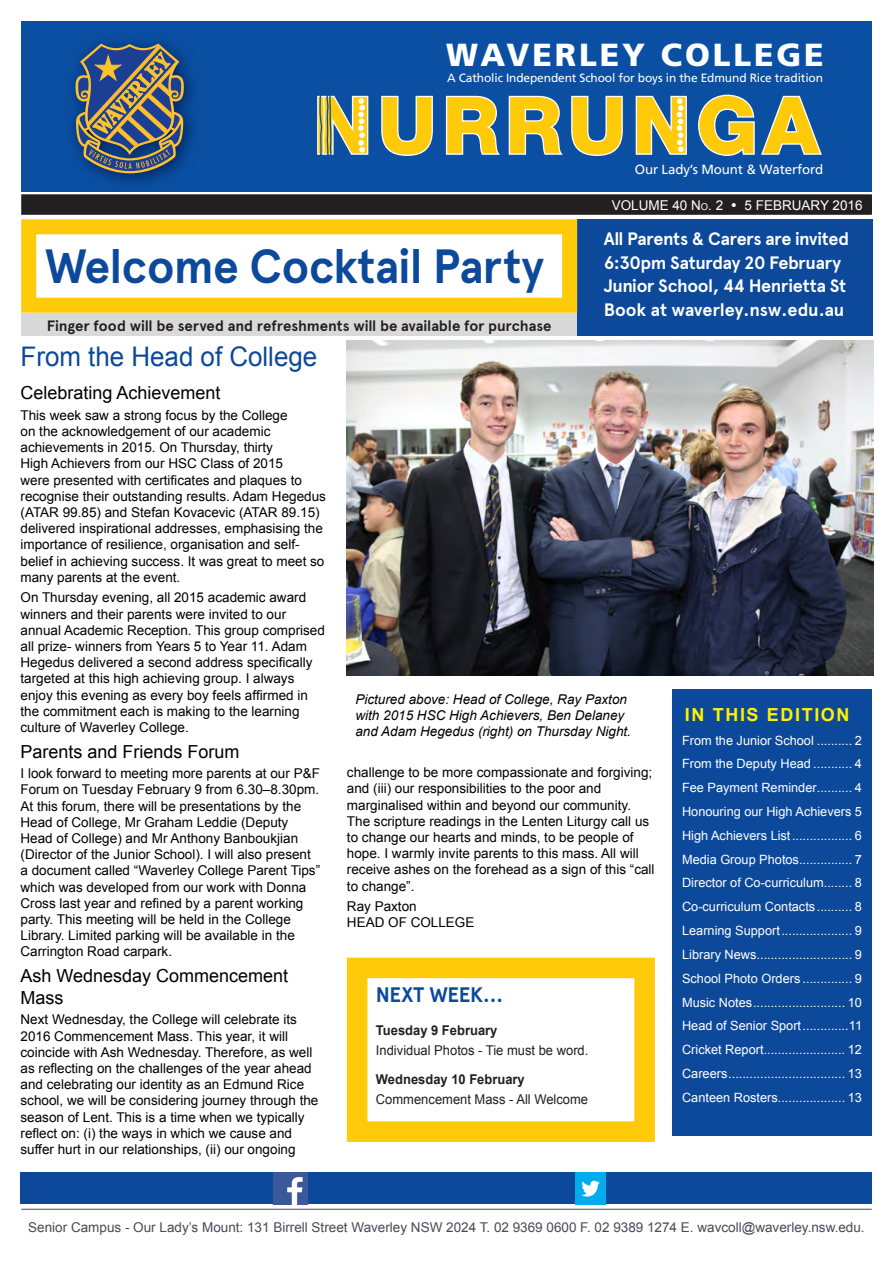
<style>
.page{position:relative;width:893px;height:1263px;background:#fff}
.page>*{position:absolute;margin:0;border:0;box-sizing:border-box;transform-origin:0 0}
.t1{font:800 78.75px "Helvetica Neue";letter-spacing:.075em;color:#feca0a}
.t2{font:700 48px "Apercu";letter-spacing:-.015em;color:#0d499a;scale:.96 1}
.t3{font:900 31.95px "Frutiger";letter-spacing:.09em;color:#fff}
.t4{font:27px "Arial";color:#0d499a;scale:.96 1}
.t5{font:700 21px "Apercu";letter-spacing:-.015em;color:#0d499a;scale:.96 1}
.t6{font:700 18px "Apercu";letter-spacing:-.02em;color:#fff}
.Nurrunga_-body_text{font:18px/21.6px "Arial";color:#000}
.t7{font:700 18px "Arial";letter-spacing:.09em;color:#fff101}
.t8{font:700 15px "Apercu";letter-spacing:-.005em;color:#231f20}
.Nurrunga_-body_text-2{font:13.5px/16.2px "Arial";color:#000}
.Nurrunga_-body_text-3{font:13.5px "Arial";color:#464b54}
.Nurrunga_-body_text-4{font:italic 13.5px/16.2px "Arial";color:#000}
.t9{font:13.5px "Arial";color:#231f20;scale:.96 1}
.t10{font:700 13.5px "Arial";color:#231f20;scale:.96 1}
.Heading{font:13.5px "Arial";color:#fff}
.t11{font:13.35px "Frutiger";letter-spacing:-.01em;color:#fff}
.t12{font:12.75px "Arial";color:#fff}
.t13{font:12px "Frutiger";letter-spacing:-.01em;color:#fff}
.s1{font-size:9.45px}
</style>
<div class="page">
<div style="left:22px;top:195px;width:849px;height:19px;background:#231f20"></div>
<div style="left:21px;top:194px;width:851px;height:21px;border:2px solid #231f20"></div>
<hr style="left:21px;top:1209px;width:851px;height:1px;background:#464b54">
<div style="left:21px;top:21px;width:851px;height:170px;background:#0a4fa2"></div>
<img style="left:72px;top:42px;width:122px;height:141px">
<svg style="left:76px;top:44px;width:108px;height:129px"></svg>
<svg style="left:381px;top:95px;width:52px;height:61px"></svg>
<svg style="left:445px;top:95px;width:178px;height:61px"></svg>
<svg style="left:698px;top:94px;width:124px;height:62px"></svg>
<svg style="left:635px;top:95px;width:52px;height:60px"></svg>
<svg style="left:317px;top:95px;width:52px;height:60px"></svg>
<div style="left:21px;top:1172px;width:252px;height:32px;background:#0d499a"></div>
<div style="left:309px;top:1172px;width:263px;height:32px;background:#0d499a"></div>
<div style="left:608px;top:1172px;width:263px;height:32px;background:#0d499a"></div>
<div style="left:273px;top:1172px;width:36px;height:32px;background:#3b5998"></div>
<img style="left:287px;top:1177px;width:16px;height:27px">
<div style="left:572px;top:1172px;width:36px;height:32px;background:linear-gradient(to bottom,#0d499a,#0d499a)"></div>
<img style="left:575px;top:1172px;width:30px;height:32px">
<div style="left:577px;top:219px;width:296px;height:116px;background:#0d499a"></div>
<div style="left:21px;top:219px;width:556px;height:94px;border:15px solid #feca0a"></div>
<div style="left:347px;top:958px;width:308px;height:184px;border:21px solid #feca0a"></div>
<img style="left:347px;top:341px;width:526px;height:334px">
<div style="left:672px;top:689px;width:199px;height:447px;background:#0d499a"></div>
<div style="left:21px;top:313px;width:556px;height:22px;background:#d9d9d9"></div>
<p class="t3" style="left:446px;top:36px;width:379px">WAVERLEY COLLEGE</p>
<p class="t13" style="left:447px;top:70px;width:377px">A Catholic Independent School for boys in the Edmund Rice tradition</p>
<p class="t1" style="left:314px;top:79px;width:507px">NURRUNGA</p>
<p class="t11" style="left:635px;top:161px;width:190px">Our Lady’s Mount &amp; Waterford</p>
<p class="t2" style="left:45px;top:237px;width:522px">Welcome Cocktail Party</p>
<p class="t8" style="left:47px;top:316px;width:506px">Finger food will be served and refreshments will be available for purchase</p>
<p class="Heading" style="left:612px;top:196px;width:252px">VOLUME 40 N<span class="s1">o</span>. 2 • 5 FEBRUARY 2016</p>
<p class="t6" style="left:604px;top:228px;width:247px">All Parents &amp; Carers are invited</p>
<p class="t6" style="left:604px;top:251px;width:239px">6:30pm Saturday 20 February</p>
<p class="t6" style="left:604px;top:275px;width:244px">Junior School, 44 Henrietta St</p>
<p class="t6" style="left:604px;top:299px;width:242px">Book at waverley.nsw.edu.au</p>
<p class="t4" style="left:21px;top:339px;width:311px">From the Head of College</p>
<p class="Nurrunga_-body_text" style="left:21px;top:382px;width:202px">Celebrating Achievement</p>
<p class="Nurrunga_-body_text-2" style="left:21px;top:407px;width:307px">This week saw a strong focus by the College<br>on the acknowledgement of our academic achievements in 2015. On Thursday, thirty<br>High Achievers from our HSC Class of 2015<br>were presented with certificates and plaques to recognise their outstanding results. Adam Hegedus (ATAR 99.85) and Stefan Kovacevic (ATAR 89.15) delivered inspirational addresses, emphasising the importance of resilience, organisation and self&shy;belief in achieving success. It was great to meet so many parents at the event.</p>
<p class="Nurrunga_-body_text-2" style="left:21px;top:590px;width:306px">On Thursday evening, all 2015 academic award winners and their parents were invited to our annual Academic Reception. This group comprised all prize- winners from Years 5 to Year 11. Adam Hegedus delivered a second address specifically targeted at this high achieving group. I always enjoy this evening as every boy feels affirmed in the commitment each is making to the learning culture of Waverley College.</p>
<p class="Nurrunga_-body_text" style="left:21px;top:741px;width:221px">Parents and Friends Forum</p>
<p class="Nurrunga_-body_text-2" style="left:21px;top:765px;width:301px">I look forward to meeting more parents at our P&amp;F Forum on Tuesday February 9 from 6.30–8.30pm.<br>At this forum, there will be presentations by the Head of College, Mr Graham Leddie (Deputy Head of College) and Mr Anthony Banboukjian (Director of the Junior School). I will also present a document called “Waverley College Parent Tips” which was developed from our work with Donna Cross last year and refined by a parent working party. This meeting will be held in the College Library. Limited parking will be available in the Carrington Road carpark.</p>
<p class="Nurrunga_-body_text" style="left:21px;top:965px;width:269px">Ash Wednesday Commencement<br>Mass</p>
<p class="Nurrunga_-body_text-2" style="left:21px;top:1012px;width:299px">Next Wednesday, the College will celebrate its 2016 Commencement Mass. This year, it will coincide with Ash Wednesday. Therefore, as well as reflecting on the challenges of the year ahead and celebrating our identity as an Edmund Rice school, we will be considering journey through the season of Lent. This is a time when we typically reflect on: (i) the ways in which we cause and suffer hurt in our relationships, (ii) our ongoing</p>
<p class="Nurrunga_-body_text-4" style="left:355px;top:691px;width:277px">Pictured above: Head of College, Ray Paxton with 2015 HSC High Achievers, Ben Delaney and Adam Hegedus (right) on Thursday Night.</p>
<p class="Nurrunga_-body_text-2" style="left:347px;top:764px;width:309px">challenge to be more compassionate and forgiving; and (iii) our responsibilities to the poor and marginalised within and beyond our community.<br>The scripture readings in the Lenten Liturgy call us to change our hearts and minds, to be people of hope. I warmly invite parents to this mass. All will receive ashes on the forehead as a sign of this “call to change”.</p>
<p class="Nurrunga_-body_text-2" style="left:347px;top:898px;width:71px">Ray Paxton</p>
<p class="Nurrunga_-body_text-2" style="left:347px;top:914px;width:129px">HEAD OF COLLEGE</p>
<p class="t5" style="left:376px;top:981px;width:134px">NEXT WEEK...</p>
<p class="t10" style="left:376px;top:1021px;width:128px">Tuesday 9 February</p>
<p class="t9" style="left:376px;top:1041px;width:223px">Individual Photos - Tie must be word.</p>
<p class="t10" style="left:376px;top:1070px;width:157px">Wednesday 10 February</p>
<p class="t9" style="left:376px;top:1091px;width:223px">Commencement Mass - All Welcome</p>
<p class="t7" style="left:685px;top:702px;width:166px">IN THIS EDITION</p>
<p class="t12" style="left:682px;top:732px;width:181px">From the Junior School .......... 2</p>
<p class="t12" style="left:682px;top:756px;width:181px">From the Deputy Head ........... 4</p>
<p class="t12" style="left:682px;top:779px;width:181px">Fee Payment Reminder.......... 4</p>
<p class="t12" style="left:682px;top:803px;width:181px">Honouring our High Achievers 5</p>
<p class="t12" style="left:682px;top:827px;width:181px">High Achievers List................. 6</p>
<p class="t12" style="left:682px;top:851px;width:181px">Media Group Photos............... 7</p>
<p class="t12" style="left:682px;top:875px;width:181px">Director of Co-curriculum........ 8</p>
<p class="t12" style="left:682px;top:898px;width:181px">Co-curriculum Contacts.......... 8</p>
<p class="t12" style="left:682px;top:922px;width:181px">Learning Support.................... 9</p>
<p class="t12" style="left:682px;top:946px;width:181px">Library News........................... 9</p>
<p class="t12" style="left:682px;top:970px;width:181px">School Photo Orders .............. 9</p>
<p class="t12" style="left:682px;top:994px;width:181px">Music Notes.......................... 10</p>
<p class="t12" style="left:682px;top:1017px;width:181px">Head of Senior Sport.............11</p>
<p class="t12" style="left:682px;top:1041px;width:182px">Cricket Report....................... 12</p>
<p class="t12" style="left:682px;top:1065px;width:181px">Careers................................. 13</p>
<p class="t12" style="left:682px;top:1089px;width:181px">Canteen Rosters................... 13</p>
<p class="Nurrunga_-body_text-3" style="left:28px;top:1219px;width:838px">Senior Campus - Our Lady’s Mount: 131 Birrell Street Waverley NSW 2024 T. 02 9369 0600 F. 02 9389 1274 E. wavcoll@waverley.nsw.edu.</p>
</div>
